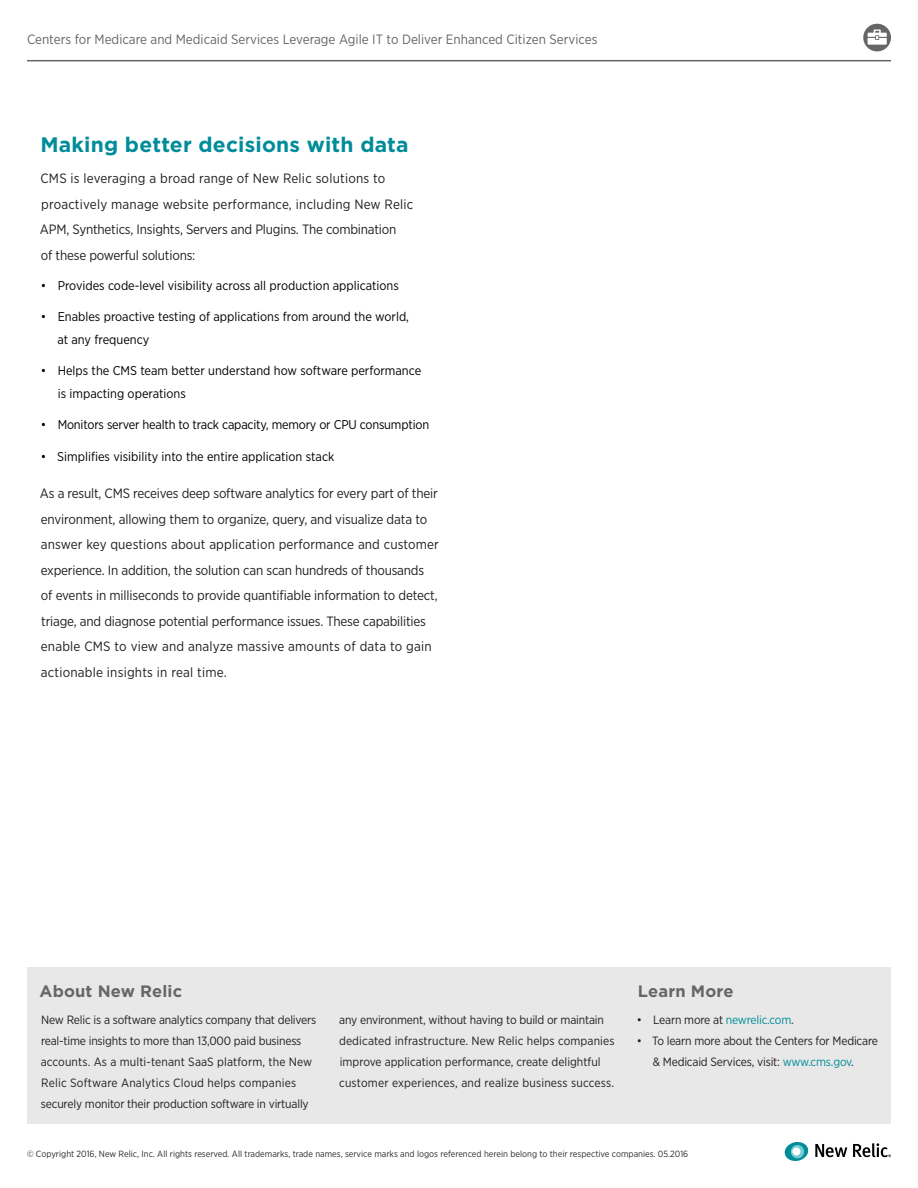
<style>
.page{position:relative;width:918px;height:1188px;background:#fff}
.page>*{position:absolute;margin:0;border:0;box-sizing:border-box;transform-origin:0 0}
.t1{font:700 21px "Gotham";letter-spacing:.01em;color:#008c99}
.t2{font:700 16.5px "Gotham";letter-spacing:.01em;color:#666}
.t3{font:13.5px/25.5px "Gotham Narrow";letter-spacing:-.01em;color:#231f20}
.t4{font:13.5px "Gotham Narrow";color:#666}
.t5{font:12.75px/22.5px "Gotham Narrow";color:#000}
.t6{font:12px/21px "Gotham Narrow";letter-spacing:-.015em;color:#231f20}
.t7{font:9px "Gotham Narrow";color:#2c2c2c}
.s1{color:#008c99}
</style>
<div class="page">
<svg style="left:863px;top:24px;width:28px;height:27px"></svg>
<hr style="left:27px;top:60px;width:864px;height:1px;background:#666">
<svg style="left:815px;top:1144px;width:32px;height:13px"></svg>
<svg style="left:853px;top:1143px;width:38px;height:14px"></svg>
<svg style="left:785px;top:1142px;width:24px;height:19px"></svg>
<div style="left:27px;top:968px;width:864px;height:156px;background:#e8e8e8"></div>
<p class="t4" style="left:27px;top:31px;width:572px">Centers for Medicare and Medicaid Services Leverage Agile IT to Deliver Enhanced Citizen Services</p>
<h1 class="t1" style="left:41px;top:130px;width:370px">Making better decisions with data</h1>
<p class="t3" style="left:40px;top:166px;width:375px">CMS is leveraging a broad range of New Relic solutions to proactively manage website performance, including New Relic APM, Synthetics, Insights, Servers and Plugins. The combination<br>of these powerful solutions:</p>
<p class="t5" style="left:41px;top:274px;width:360px">• Provides code-level visibility across all production applications</p>
<p class="t5" style="left:57px;top:305px;width:353px;text-indent:-17px">• Enables proactive testing of applications from around the world, at any frequency</p>
<p class="t5" style="left:58px;top:359px;width:365px;text-indent:-17px">• Helps the CMS team better understand how software performance is impacting operations</p>
<p class="t5" style="left:41px;top:413px;width:390px">• Monitors server health to track capacity, memory or CPU consumption</p>
<p class="t5" style="left:41px;top:445px;width:295px">• Simplifies visibility into the entire application stack</p>
<p class="t3" style="left:40px;top:481px;width:401px">As a result, CMS receives deep software analytics for every part of their environment, allowing them to organize, query, and visualize data to answer key questions about application performance and customer experience. In addition, the solution can scan hundreds of thousands<br>of events in milliseconds to provide quantifiable information to detect, triage, and diagnose potential performance issues. These capabilities enable CMS to view and analyze massive amounts of data to gain actionable insights in real time.</p>
<p class="t2" style="left:40px;top:980px;width:144px">About New Relic</p>
<p class="t6" style="left:41px;top:1009px;width:277px">New Relic is a software analytics company that delivers real-time insights to more than 13,000 paid business accounts. As a multi-tenant SaaS platform, the New Relic Software Analytics Cloud helps companies securely monitor their production software in virtually</p>
<p class="t6" style="left:339px;top:1009px;width:277px">any environment, without having to build or maintain dedicated infrastructure. New Relic helps companies improve application performance, create delightful customer experiences, and realize business success.</p>
<p class="t2" style="left:638px;top:980px;width:97px">Learn More</p>
<p class="t6" style="left:637px;top:1009px;width:159px">• Learn more at <span class="s1">newrelic.com</span>.</p>
<p class="t6" style="left:653px;top:1030px;width:227px;text-indent:-16px">• To learn more about the Centers for Medicare &amp; Medicaid Services, visit: <span class="s1">www.cms.gov</span>.</p>
<p class="t7" style="left:27px;top:1148px;width:663px">© Copyright 2016, New Relic, Inc. All rights reserved. All trademarks, trade names, service marks and logos referenced herein belong to their respective companies. 05.2016</p>
</div>
